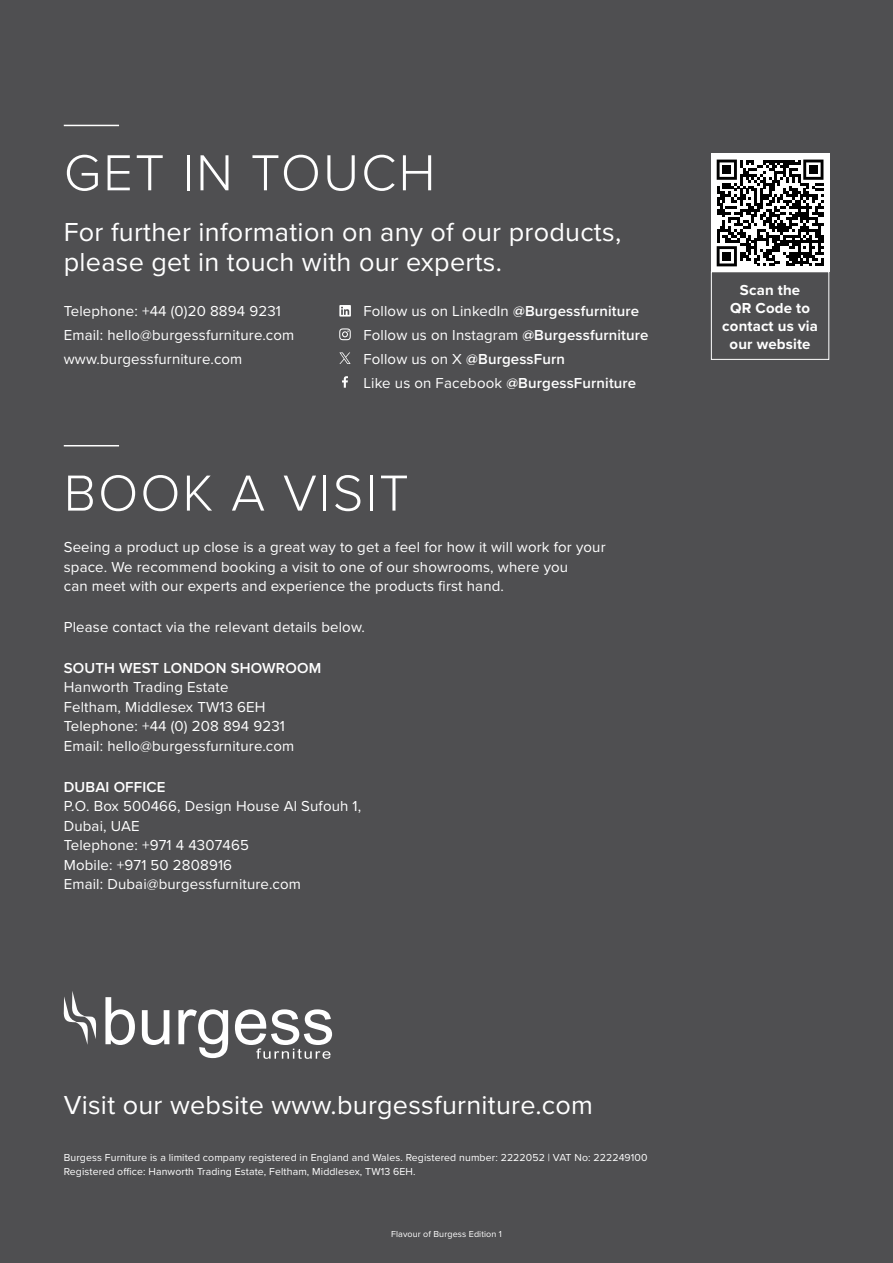
<style>
.page{position:relative;width:893px;height:1263px;background:#4f4f51}
.page>*{position:absolute;margin:0;border:0;box-sizing:border-box;transform-origin:0 0}
.t1{font:300 52.5px "Proxima Nova";letter-spacing:.04em;color:#fff}
.t2{font:27px/30px "Proxima Nova";letter-spacing:.01em;color:#fff}
.t3{font:15px/19.5px "Proxima Nova";letter-spacing:.01em;color:#fff}
.t4{font:700 15px/18px "Proxima Nova";letter-spacing:.01em;color:#fff;text-align:center}
.t5{font:600 15px "Proxima Nova";letter-spacing:.01em;color:#fff}
.t6{font:10.5px/13.5px "Proxima Nova";letter-spacing:.01em;color:#fff}
.t7{font:9px "Proxima Nova";letter-spacing:.01em;color:#fff}
.s1{font-weight:600}
</style>
<div class="page">
<svg style="left:105px;top:997px;width:30px;height:48px"></svg>
<svg style="left:142px;top:1010px;width:27px;height:35px"></svg>
<svg style="left:178px;top:1009px;width:50px;height:49px"></svg>
<svg style="left:235px;top:1009px;width:97px;height:50px"></svg>
<svg style="left:63px;top:991px;width:33px;height:54px"></svg>
<hr style="left:64px;top:125px;width:55px;height:1px;background:#fff">
<hr style="left:64px;top:445px;width:55px;height:1px;background:#fff">
<svg style="left:339px;top:328px;width:12px;height:12px"></svg>
<svg style="left:342px;top:376px;width:6px;height:12px"></svg>
<div style="left:711px;top:154px;width:118px;height:118px;background:#fff"></div>
<svg style="left:717px;top:160px;width:107px;height:106px"></svg>
<div style="left:722px;top:165px;width:9px;height:9px;background:#000"></div>
<div style="left:809px;top:165px;width:9px;height:9px;background:#000"></div>
<div style="left:722px;top:252px;width:9px;height:9px;background:#000"></div>
<svg style="left:339px;top:352px;width:12px;height:12px"></svg>
<svg style="left:339px;top:305px;width:12px;height:12px"></svg>
<div style="left:711px;top:271px;width:118px;height:89px;border:1px solid #fff"></div>
<h1 class="t1" style="left:64px;top:134px;width:373px">GET IN TOUCH</h1>
<h2 class="t2" style="left:64px;top:216px;width:559px">For further information on any of our products, please get in touch with our experts.</h2>
<p class="t3" style="left:64px;top:299px;width:232px;line-height:23.7px">Telephone: +44 (0)20 8894 9231<br>Email: hello@burgessfurniture.com www.burgessfurniture.com</p>
<p class="t3" style="left:363px;top:299px;width:287px;line-height:23.7px">Follow us on LinkedIn <span class="s1">@Burgessfurniture </span>Follow us on Instagram <span class="s1">@Burgessfurniture </span>Follow us on X <span class="s1">@BurgessFurn<br></span>Like us on Facebook <span class="s1">@BurgessFurniture</span></p>
<h1 class="t1" style="left:64px;top:454px;width:346px">BOOK A VISIT</h1>
<p class="t3" style="left:64px;top:537px;width:543px">Seeing a product up close is a great way to get a feel for how it will work for your space. We recommend booking a visit to one of our showrooms, where you<br>can meet with our experts and experience the products first hand.</p>
<p class="t3" style="left:64px;top:617px;width:303px">Please contact via the relevant details below.</p>
<p class="t5" style="left:64px;top:656px;width:259px">SOUTH WEST LONDON SHOWROOM</p>
<p class="t3" style="left:64px;top:677px;width:232px">Hanworth Trading Estate<br>Feltham, Middlesex TW13 6EH<br>Telephone: +44 (0) 208 894 9231<br>Email: hello@burgessfurniture.com</p>
<p class="t5" style="left:64px;top:775px;width:103px">DUBAI OFFICE</p>
<p class="t3" style="left:64px;top:796px;width:299px">P.O. Box 500466, Design House Al Sufouh 1,<br>Dubai, UAE<br>Telephone: +971 4 4307465<br>Mobile: +971 50 2808916<br>Email: Dubai@burgessfurniture.com</p>
<p class="t4" style="left:722px;top:280px;width:97px">Scan the<br>QR Code to contact us via our website</p>
<h2 class="t2" style="left:64px;top:1089px;width:531px">Visit our website www.burgessfurniture.com</h2>
<p class="t6" style="left:64px;top:1150px;width:585px">Burgess Furniture is a limited company registered in England and Wales. Registered number: 2222052 | VAT No: 222249100<br>Registered office: Hanworth Trading Estate, Feltham, Middlesex, TW13 6EH.</p>
<p class="t7" style="left:391px;top:1228px;width:112px">Flavour of Burgess Edition 1</p>
</div>
